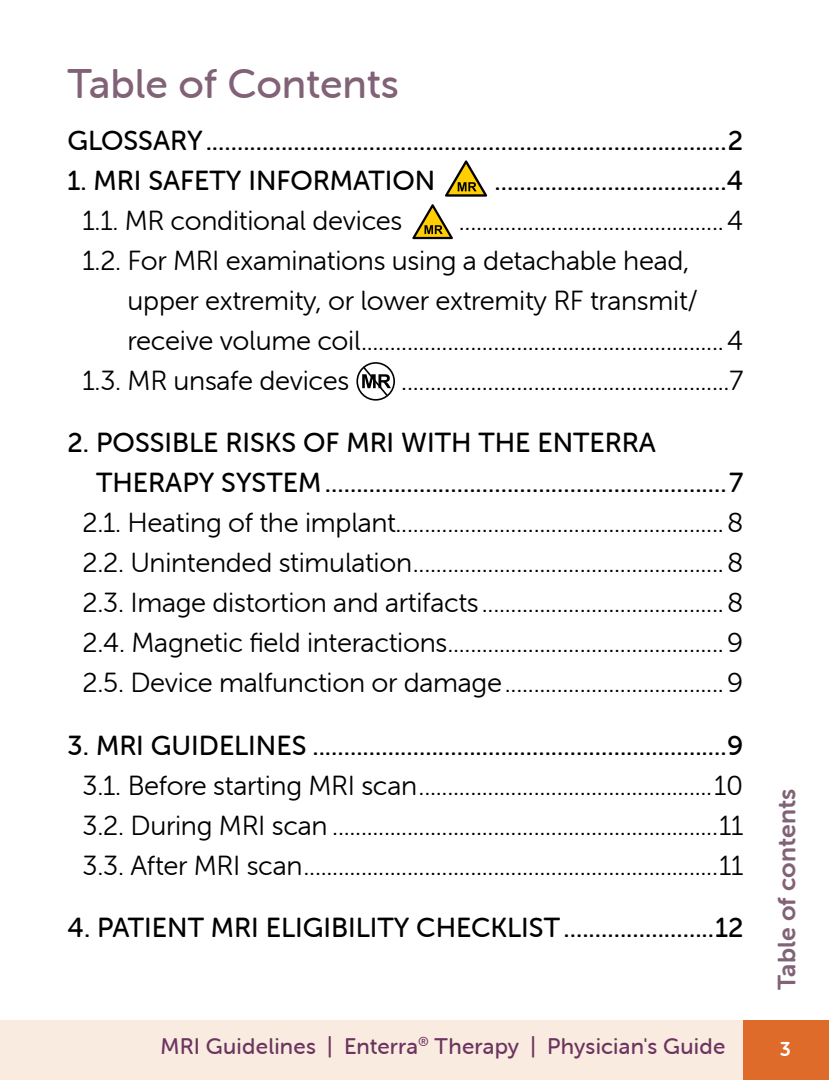
<style>
.page{position:relative;width:829px;height:1080px;background:#fff}
.page>*{position:absolute;margin:0;border:0;box-sizing:border-box;transform-origin:0 0}
.t1{font:41.25px "Museo Sans Rounded 500";color:#816277}
.t2{font:27.5px/40px "Museo Sans Rounded 300";letter-spacing:-.01em;color:#000;text-align:justify}
.t3{font:27.5px/40px "Museo Sans Rounded 500";color:#000}
.t4{font:25px "Museo Sans Rounded 700";color:#816277}
.t5{font:22.5px "Museo Sans Rounded 500";letter-spacing:.01em;color:#6c345f}
.t6{font:20px "Museo Sans Rounded 700";color:#fff}
</style>
<div class="page">
<div style="left:0;top:1020px;width:747px;height:60px;background:#f9ebe0"></div>
<div style="left:742px;top:1020px;width:86px;height:60px;background:#df6b2a"></div>
<svg style="left:445px;top:160px;width:42px;height:37px"></svg>
<svg style="left:412px;top:204px;width:40px;height:35px"></svg>
<div style="left:356px;top:362px;width:39px;height:39px;border:2px solid #000;border-radius:50%"></div>
<svg style="left:361px;top:365px;width:30px;height:33px"></svg>
<h1 class="t1" style="left:68px;top:62px;width:333px">Table of Contents</h1>
<p class="t3" style="left:68px;top:120px;width:676px">GLOSSARY...................................................................................2</p>
<p class="t3" style="left:68px;top:160px;width:369px">1. MRI SAFETY INFORMATION</p>
<p class="t3" style="left:494px;top:160px;width:250px">.....................................4</p>
<p class="t2" style="left:83px;top:201px;width:321px">1.1. MR conditional devices</p>
<p class="t2" style="left:458px;top:200px;width:286px">..............................................4</p>
<p class="t2" style="left:82px;top:241px;width:608px">1.2. For MRI examinations using a detachable head,</p>
<p class="t2" style="left:127px;top:281px;width:571px">upper extremity, or lower extremity RF transmit/</p>
<p class="t2" style="left:127px;top:321px;width:617px">receive volume coil...............................................................4</p>
<p class="t2" style="left:82px;top:361px;width:268px">1.3. MR unsafe devices</p>
<p class="t2" style="left:401px;top:360px;width:343px">.........................................................7</p>
<p class="t3" style="left:96px;top:423px;width:648px;text-indent:-29px">2. POSSIBLE RISKS OF MRI WITH THE ENTERRA<br>THERAPY SYSTEM................................................................7</p>
<p class="t2" style="left:83px;top:503px;width:661px">2.1. Heating of the implant.........................................................8<br>2.2. Unintended stimulation......................................................8<br>2.3. Image distortion and artifacts ..........................................8<br>2.4. Magnetic field interactions................................................9<br>2.5. Device malfunction or damage......................................9</p>
<p class="t3" style="left:68px;top:725px;width:676px">3. MRI GUIDELINES ..................................................................9</p>
<p class="t2" style="left:83px;top:766px;width:662px">3.1. Before starting MRI scan...................................................10<br>3.2. During MRI scan ...................................................................11<br>3.3. After MRI scan........................................................................11</p>
<p class="t3" style="left:68px;top:908px;width:676px">4. PATIENT MRI ELIGIBILITY CHECKLIST........................12</p>
<p class="t4" style="left:772px;top:990px;width:203px;rotate:-90deg">Table of contents</p>
<p class="t5" style="left:160px;top:1034px;width:566px">MRI Guidelines | Enterra<sup>®</sup> Therapy | Physician's Guide</p>
<p class="t6" style="left:779px;top:1037px;width:13px">3</p>
</div>
